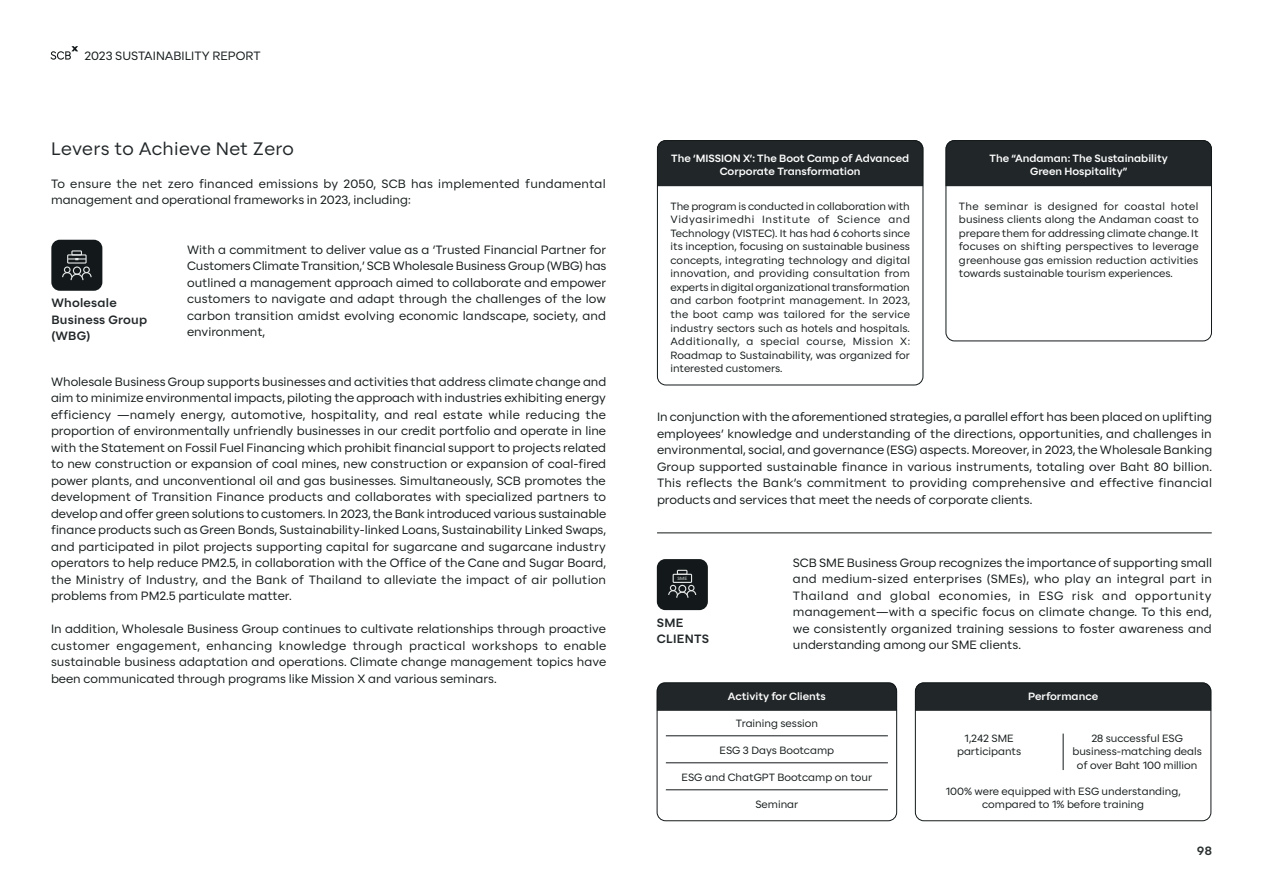
<style>
.page{position:relative;width:1263px;height:893px;background:#fff}
.page>*{position:absolute;margin:0;border:0;box-sizing:border-box;transform-origin:0 0}
.t1{font:18px "SCBX Beta 2";letter-spacing:.015em;color:#212628}
.t2{font:12px/16.5px "SCBX Beta 2";color:#13191a;text-align:justify}
.t3{font:700 12px/16.5px "SCBX Beta 2";letter-spacing:.02em;color:#212628}
.t4{font:700 12px "SCBX Beta 2";color:#13191a}
.t5{font:10.5px/13.5px "SCBX Beta 2";color:#13191a;text-align:center}
.t6{font:700 10.5px/13.5px "SCBX Beta 2";color:#fff;text-align:center}
.t7{font:4.5px "SCBX Beta 2";color:#e6e8e8}
</style>
<div class="page">
<div style="left:945px;top:140px;width:267px;height:46px;background:#212628"></div>
<div style="left:946px;top:140px;width:266px;height:201px;border:1px solid #13191a;border-radius:9px"></div>
<div style="left:657px;top:140px;width:266px;height:46px;background:#212628"></div>
<div style="left:657px;top:140px;width:266px;height:245px;border:1px solid #13191a;border-radius:9px"></div>
<hr style="left:657px;top:533px;width:555px;height:1px;background:#13191a">
<div style="left:657px;top:559px;width:51px;height:51px;background:#13191a;border-radius:9px"></div>
<svg style="left:668px;top:585px;width:29px;height:13px"></svg>
<div style="left:673px;top:574px;width:19px;height:9px;border:1px solid #e6e8e8"></div>
<div style="left:677px;top:570px;width:10px;height:5px;border:1px solid #e6e8e8"></div>
<div style="left:657px;top:683px;width:240px;height:28px;background:#212628"></div>
<div style="left:915px;top:683px;width:296px;height:28px;background:#212628"></div>
<hr style="left:666px;top:735px;width:222px;height:1px;background:#13191a">
<hr style="left:666px;top:762px;width:222px;height:1px;background:#13191a">
<hr style="left:666px;top:789px;width:222px;height:1px;background:#13191a">
<div style="left:657px;top:683px;width:240px;height:138px;border:1px solid #13191a;border-radius:9px"></div>
<div style="left:915px;top:683px;width:296px;height:138px;border:1px solid #13191a;border-radius:9px"></div>
<hr style="left:1063px;top:734px;width:1px;height:36px;background:#13191a">
<div style="left:51px;top:240px;width:51px;height:51px;background:#13191a;border-radius:9px"></div>
<div style="left:67px;top:254px;width:20px;height:10px;border:1px solid #e6e8e8"></div>
<div style="left:71px;top:250px;width:11px;height:5px;border:1px solid #e6e8e8"></div>
<svg style="left:68px;top:258px;width:18px;height:2px"></svg>
<div style="left:73px;top:266px;width:8px;height:9px;border:1px solid #e6e8e8;border-radius:50%"></div>
<div style="left:83px;top:266px;width:7px;height:7px;border:1px solid #e6e8e8;border-radius:50%"></div>
<div style="left:64px;top:266px;width:7px;height:7px;border:1px solid #e6e8e8;border-radius:50%"></div>
<svg style="left:62px;top:271px;width:30px;height:10px"></svg>
<svg style="left:50px;top:46px;width:28px;height:14px"></svg>
<p class="t2" style="left:84px;top:47px;width:178px">2023 SUSTAINABILITY REPORT</p>
<h1 class="t1" style="left:51px;top:134px;width:244px">Levers to Achieve Net Zero</h1>
<p class="t2" style="left:51px;top:175px;width:556px">To ensure the net zero financed emissions by 2050, SCB has implemented fundamental management and operational frameworks in 2023, including:</p>
<p class="t2" style="left:187px;top:241px;width:421px">With a commitment to deliver value as a ‘Trusted Financial Partner for Customers Climate Transition,’ SCB Wholesale Business Group (WBG) has outlined a management approach aimed to collaborate and empower customers to navigate and adapt through the challenges of the low carbon transition amidst evolving economic landscape, society, and environment,</p>
<p class="t2" style="left:51px;top:373px;width:557px">Wholesale Business Group supports businesses and activities that address climate change and aim to minimize environmental impacts, piloting the approach with industries exhibiting energy efficiency —namely energy, automotive, hospitality, and real estate while reducing the proportion of environmentally unfriendly businesses in our credit portfolio and operate in line with the Statement on Fossil Fuel Financing which prohibit financial support to projects related to new construction or expansion of coal mines, new construction or expansion of coal-fired power plants, and unconventional oil and gas businesses. Simultaneously, SCB promotes the development of Transition Finance products and collaborates with specialized partners to develop and offer green solutions to customers. In 2023, the Bank introduced various sustainable finance products such as Green Bonds, Sustainability-linked Loans, Sustainability Linked Swaps, and participated in pilot projects supporting capital for sugarcane and sugarcane industry operators to help reduce PM2.5, in collaboration with the Office of the Cane and Sugar Board, the Ministry of Industry, and the Bank of Thailand to alleviate the impact of air pollution problems from PM2.5 particulate matter.</p>
<p class="t2" style="left:51px;top:621px;width:557px">In addition, Wholesale Business Group continues to cultivate relationships through proactive customer engagement, enhancing knowledge through practical workshops to enable sustainable business adaptation and operations. Climate change management topics have been communicated through programs like Mission X and various seminars.</p>
<p class="t3" style="left:51px;top:295px;width:97px">Wholesale<br>Business Group (WBG)</p>
<p class="t6" style="left:671px;top:152px;width:239px">The ‘MISSION X’: The Boot Camp of Advanced<br>Corporate Transformation</p>
<p class="t5" style="left:670px;top:199px;width:241px;text-align:justify">The program is conducted in collaboration with Vidyasirimedhi Institute of Science and Technology (VISTEC). It has had 6 cohorts since its inception, focusing on sustainable business concepts, integrating technology and digital innovation, and providing consultation from experts in digital organizational transformation and carbon footprint management. In 2023, the boot camp was tailored for the service industry sectors such as hotels and hospitals.<br>Additionally, a special course, Mission X:<br>Roadmap to Sustainability, was organized for interested customers.</p>
<p class="t6" style="left:989px;top:152px;width:180px">The “Andaman: The Sustainability<br>Green Hospitality”</p>
<p class="t5" style="left:959px;top:199px;width:241px;text-align:justify">The seminar is designed for coastal hotel business clients along the Andaman coast to prepare them for addressing climate change. It focuses on shifting perspectives to leverage greenhouse gas emission reduction activities towards sustainable tourism experiences.</p>
<p class="t2" style="left:657px;top:409px;width:557px">In conjunction with the aforementioned strategies, a parallel effort has been placed on uplifting employees’ knowledge and understanding of the directions, opportunities, and challenges in environmental, social, and governance (ESG) aspects. Moreover, in 2023, the Wholesale Banking Group supported sustainable finance in various instruments, totaling over Baht 80 billion.<br>This reflects the Bank’s commitment to providing comprehensive and effective financial products and services that meet the needs of corporate clients.</p>
<p class="t7" style="left:677px;top:575px;width:11px">SME</p>
<p class="t3" style="left:657px;top:614px;width:54px">SME<br>CLIENTS</p>
<p class="t2" style="left:793px;top:554px;width:421px">SCB SME Business Group recognizes the importance of supporting small and medium-sized enterprises (SMEs), who play an integral part in Thailand and global economies, in ESG risk and opportunity management—with a specific focus on climate change. To this end, we consistently organized training sessions to foster awareness and understanding among our SME clients.</p>
<p class="t6" style="left:728px;top:690px;width:99px">Activity for Clients</p>
<p class="t5" style="left:736px;top:716px;width:84px">Training session</p>
<p class="t5" style="left:720px;top:743px;width:116px">ESG 3 Days Bootcamp</p>
<p class="t5" style="left:681px;top:770px;width:192px">ESG and ChatGPT Bootcamp on tour</p>
<p class="t5" style="left:755px;top:797px;width:45px">Seminar</p>
<p class="t6" style="left:1028px;top:690px;width:72px">Performance</p>
<p class="t5" style="left:957px;top:731px;width:66px">1,242 SME participants</p>
<p class="t5" style="left:1072px;top:731px;width:131px">28 successful ESG business-matching deals of over Baht 100 million</p>
<p class="t5" style="left:946px;top:784px;width:236px">100% were equipped with ESG understanding, compared to 1% before training</p>
<p class="t4" style="left:1197px;top:842px;width:16px">98</p>
</div>
